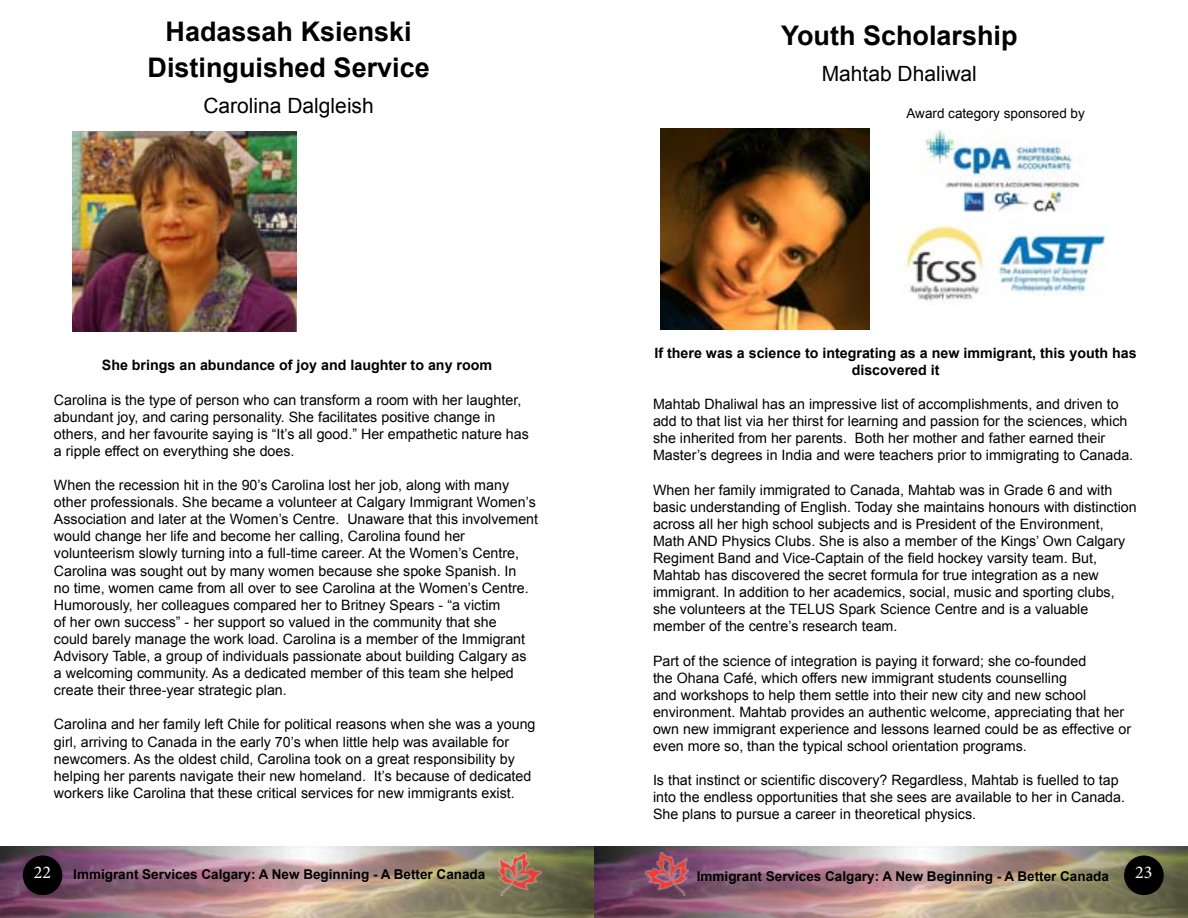
<style>
.page{position:relative;width:1188px;height:918px;background:#fff}
.page>*{position:absolute;margin:0;border:0;box-sizing:border-box;transform-origin:0 0}
.t1{font:700 27px/36px "Arial";color:#000;text-align:center}
.t2{font:21px "Arial";color:#000}
.t3{font:18px "Minion Pro";color:#fff}
.t4{font:14.25px/17.1px "Arial";color:#000}
.t5{font:700 14.25px/17.1px "Arial";color:#000;text-align:center}
.t6{font:700 13.5px "Arial";color:#000}
.t7{font:13.5px "Arial";color:#000}
.s1{font-family:"Minion Pro";font-weight:400;font-size:18px;color:#fff}
</style>
<div class="page">
<img style="left:0;top:846px;width:1188px;height:72px">
<div style="left:23px;top:856px;width:39px;height:39px;background:#000;border-radius:50%"></div>
<img style="left:497px;top:853px;width:44px;height:43px">
<img style="left:645px;top:852px;width:44px;height:43px">
<div style="left:1124px;top:856px;width:40px;height:39px;background:#000;border-radius:50%"></div>
<img style="left:72px;top:131px;width:225px;height:200px">
<img style="left:661px;top:128px;width:208px;height:201px">
<img style="left:902px;top:130px;width:204px;height:171px">
<h1 class="t1" style="left:148px;top:14px;width:284px">Hadassah Ksienski<br>Distinguished Service</h1>
<h2 class="t2" style="left:203px;top:92px;width:172px">Carolina Dalgleish</h2>
<p class="t5" style="left:102px;top:357px;width:392px">She brings an abundance of joy and laughter to any room</p>
<p class="t4" style="left:54px;top:391px;width:476px">Carolina is the type of person who can transform a room with her laughter, abundant joy, and caring personality. She facilitates positive change in others, and her favourite saying is “It’s all good.” Her empathetic nature has a ripple effect on everything she does.</p>
<p class="t4" style="left:54px;top:477px;width:486px">When the recession hit in the 90’s Carolina lost her job, along with many other professionals. She became a volunteer at Calgary Immigrant Women’s Association and later at the Women’s Centre. Unaware that this involvement would change her life and become her calling, Carolina found her volunteerism slowly turning into a full-time career. At the Women’s Centre, Carolina was sought out by many women because she spoke Spanish. In<br>no time, women came from all over to see Carolina at the Women’s Centre.<br>Humorously, her colleagues compared her to Britney Spears - “a victim<br>of her own success” - her support so valued in the community that she<br>could barely manage the work load. Carolina is a member of the Immigrant Advisory Table, a group of individuals passionate about building Calgary as<br>a welcoming community. As a dedicated member of this team she helped create their three-year strategic plan.</p>
<p class="t4" style="left:54px;top:716px;width:483px">Carolina and her family left Chile for political reasons when she was a young girl, arriving to Canada in the early 70’s when little help was available for newcomers. As the oldest child, Carolina took on a great responsibility by helping her parents navigate their new homeland. It’s because of dedicated workers like Carolina that these critical services for new immigrants exist.</p>
<h1 class="t1" style="left:781px;top:18px;width:238px">Youth Scholarship</h1>
<h2 class="t2" style="left:822px;top:60px;width:157px">Mahtab Dhaliwal</h2>
<p class="t7" style="left:907px;top:104px;width:180px">Award category sponsored by</p>
<p class="t5" style="left:655px;top:345px;width:484px">If there was a science to integrating as a new immigrant, this youth has discovered it</p>
<p class="t4" style="left:653px;top:396px;width:482px">Mahtab Dhaliwal has an impressive list of accomplishments, and driven to add to that list via her thirst for learning and passion for the sciences, which she inherited from her parents. Both her mother and father earned their Master’s degrees in India and were teachers prior to immigrating to Canada.</p>
<p class="t4" style="left:653px;top:481px;width:485px">When her family immigrated to Canada, Mahtab was in Grade 6 and with basic understanding of English. Today she maintains honours with distinction across all her high school subjects and is President of the Environment, Math AND Physics Clubs. She is also a member of the Kings’ Own Calgary Regiment Band and Vice-Captain of the field hockey varsity team. But, Mahtab has discovered the secret formula for true integration as a new immigrant. In addition to her academics, social, music and sporting clubs, she volunteers at the TELUS Spark Science Centre and is a valuable member of the centre’s research team.</p>
<p class="t4" style="left:653px;top:652px;width:480px">Part of the science of integration is paying it forward; she co-founded<br>the Ohana Café, which offers new immigrant students counselling<br>and workshops to help them settle into their new city and new school environment. Mahtab provides an authentic welcome, appreciating that her own new immigrant experience and lessons learned could be as effective or even more so, than the typical school orientation programs.</p>
<p class="t4" style="left:653px;top:772px;width:474px">Is that instinct or scientific discovery? Regardless, Mahtab is fuelled to tap into the endless opportunities that she sees are available to her in Canada.<br>She plans to pursue a career in theoretical physics.</p>
<p class="t6" style="left:34px;top:865px;width:453px"><span class="s1">22</span> Immigrant Services Calgary: A New Beginning - A Better Canada</p>
<p class="t6" style="left:697px;top:867px;width:414px">Immigrant Services Calgary: A New Beginning - A Better Canada</p>
<p class="t3" style="left:1135px;top:860px;width:19px">23</p>
</div>
